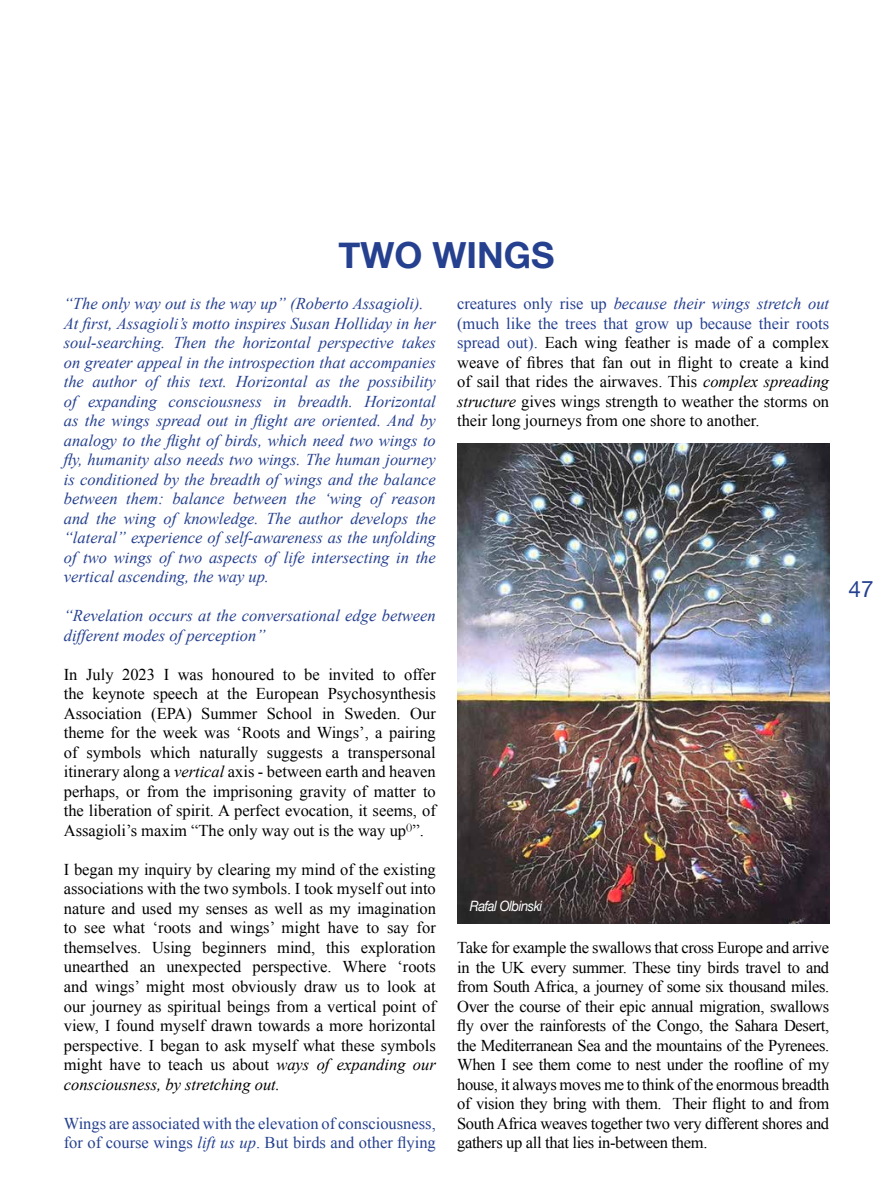
<style>
.page{position:relative;width:893px;height:1191px;background:#fff}
.page>*{position:absolute;margin:0;border:0;box-sizing:border-box;transform-origin:0 0}
.t1{font:700 36px "Helvetica Neue";color:#25408f}
.t2{font:22.5px "Helvetica Neue";color:#25408f}
.t3{font:16.5px/19.5px "Times New Roman";color:#000;text-align:justify}
.t4{font:italic 16.5px/19.5px "Times New Roman";color:#25408f}
.t5{font:16.5px/19.5px "Times New Roman";color:#25408f}
.t6{font:italic 14.25px "Helvetica Neue";letter-spacing:-.04em;color:#fff;scale:.92 1}
.s1{font-style:italic}
.s2{color:#25408f}
.s3{font-style:italic;color:#25408f}
</style>
<div class="page">
<img style="left:457px;top:443px;width:372px;height:480px">
<h1 class="t1" style="left:338px;top:227px;width:217px">TWO WINGS</h1>
<p class="t4" style="left:64px;top:293px;width:374px">“The only way out is the way up” (Roberto Assagioli).<br>At first, Assagioli’s motto inspires Susan Holliday in her soul-searching. Then the horizontal perspective takes on greater appeal in the introspection that accompanies the author of this text. Horizontal as the possibility of expanding consciousness in breadth. Horizontal as the wings spread out in flight are oriented. And by analogy to the flight of birds, which need two wings to fly, humanity also needs two wings. The human journey is conditioned by the breadth of wings and the balance between them: balance between the ‘wing of reason and the wing of knowledge. The author develops the “lateral” experience of self-awareness as the unfolding of two wings of two aspects of life intersecting in the vertical ascending, the way up.</p>
<p class="t4" style="left:64px;top:605px;width:374px">“Revelation occurs at the conversational edge between different modes of perception”</p>
<p class="t3" style="left:64px;top:664px;width:374px">In July 2023 I was honoured to be invited to offer the keynote speech at the European Psychosynthesis Association (EPA) Summer School in Sweden. Our theme for the week was ‘Roots and Wings’, a pairing of symbols which naturally suggests a transpersonal itinerary along a <span class="s1">vertical</span> axis - between earth and heaven perhaps, or from the imprisoning gravity of matter to the liberation of spirit. A perfect evocation, it seems, of Assagioli’s maxim “The only way out is the way up<sup>()</sup>”.</p>
<p class="t3" style="left:64px;top:859px;width:374px">I began my inquiry by clearing my mind of the existing associations with the two symbols. I took myself out into nature and used my senses as well as my imagination to see what ‘roots and wings’ might have to say for themselves. Using beginners mind, this exploration unearthed an unexpected perspective. Where ‘roots and wings’ might most obviously draw us to look at our journey as spiritual beings from a vertical point of view, I found myself drawn towards a more horizontal perspective. I began to ask myself what these symbols might have to teach us about <span class="s1">ways of expanding our consciousness, by stretching out.</span></p>
<p class="t5" style="left:64px;top:1113px;width:374px">Wings are associated with the elevation of consciousness, for of course wings <span class="s1">lift us up</span>. But birds and other flying</p>
<p class="t3" style="left:457px;top:294px;width:374px"><span class="s2">creatures only rise up</span> <span class="s3">because their wings stretch out </span><span class="s2">(much like the trees that grow up because their roots spread out).</span> Each wing feather is made of a complex weave of fibres that fan out in flight to create a kind of sail that rides the airwaves. This <span class="s1">complex spreading structure</span> gives wings strength to weather the storms on their long journeys from one shore to another.</p>
<p class="t6" style="left:470px;top:895px;width:80px">Rafal Olbinski</p>
<p class="t3" style="left:457px;top:938px;width:374px">Take for example the swallows that cross Europe and arrive in the UK every summer. These tiny birds travel to and from South Africa, a journey of some six thousand miles.<br>Over the course of their epic annual migration, swallows fly over the rainforests of the Congo, the Sahara Desert, the Mediterranean Sea and the mountains of the Pyrenees.<br>When I see them come to nest under the roofline of my house, it always moves me to think of the enormous breadth of vision they bring with them. Their flight to and from South Africa weaves together two very different shores and gathers up all that lies in-between them.</p>
<h2 class="t2" style="left:849px;top:573px;width:27px">47</h2>
</div>
